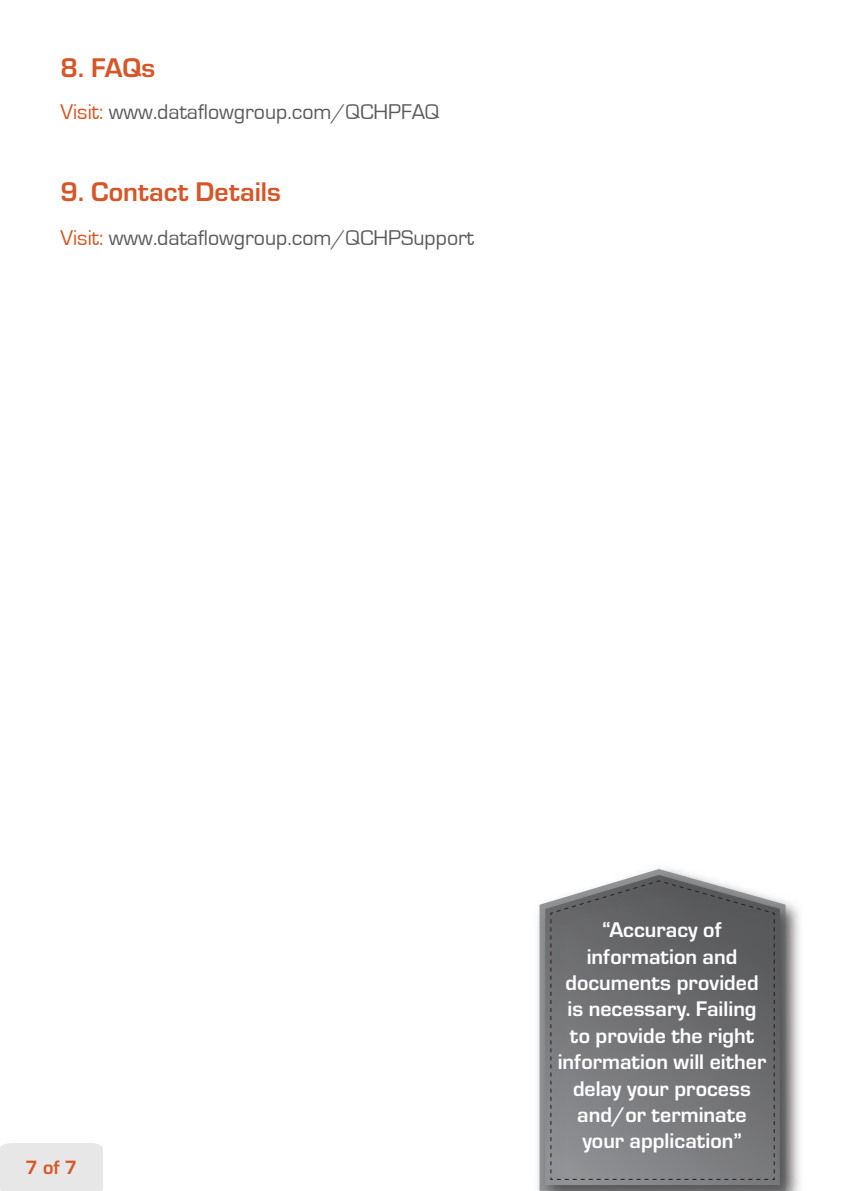
<style>
.page{position:relative;width:842px;height:1191px;background:#fff}
.page>*{position:absolute;margin:0;border:0;box-sizing:border-box;transform-origin:0 0}
.t1{font:700 28px "Eurostile";color:#d85527}
.t2{font:700 22px/26.4px "Eurostile";color:#fff;text-align:center}
.t3{font:22px "Eurostile";color:#595a5c}
.t4{font:700 20px "Eurostile";color:#d85527}
.s1{color:#d9531e}
</style>
<div class="page">
<img style="left:539px;top:869px;width:259px;height:322px">
<svg style="left:550px;top:880px;width:225px;height:300px;background:#737476"></svg>
<div style="left:0;top:1143px;width:103px;height:48px;background:#e7e7e7"></div>
<p class="t1" style="left:61px;top:47px;width:96px">8. FAQs</p>
<p class="t3" style="left:61px;top:100px;width:381px"><span class="s1">Visit:</span> www.dataflowgroup.com/QCHPFAQ</p>
<p class="t1" style="left:61px;top:171px;width:222px">9. Contact Details</p>
<p class="t3" style="left:61px;top:226px;width:415px"><span class="s1">Visit:</span> www.dataflowgroup.com/QCHPSupport</p>
<p class="t4" style="left:26px;top:1153px;width:53px">7 of 7</p>
<p class="t2" style="left:558px;top:915px;width:210px">“Accuracy of information and documents provided is necessary. Failing to provide the right information will either delay your process and/or terminate your application”</p>
</div>
